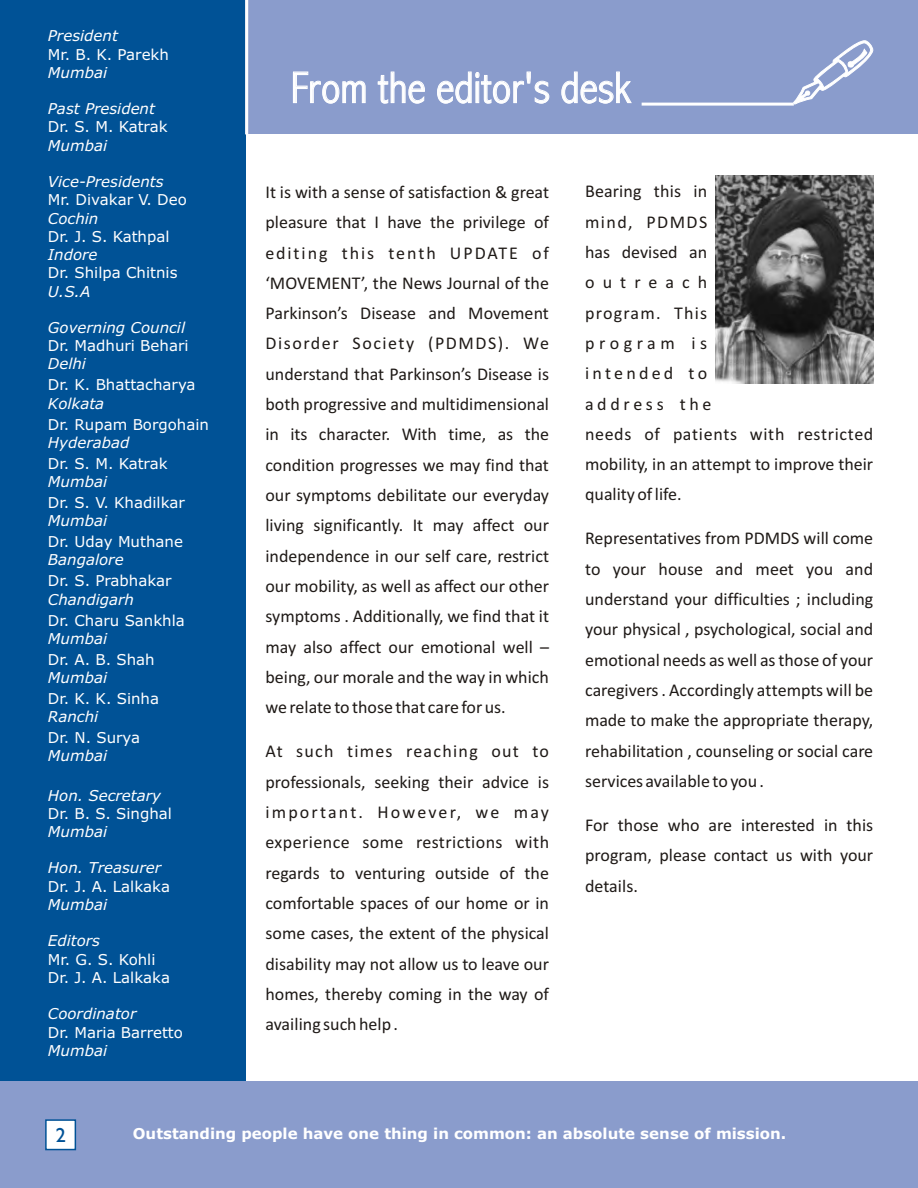
<style>
.page{position:relative;width:918px;height:1188px;background:#fff}
.page>*{position:absolute;margin:0;border:0;box-sizing:border-box;transform-origin:0 0}
.t1{font:300 45px "Abadi MT Condensed";color:#fff}
.t2{font:21px "Chantilly";color:#005296}
.t3{font:18px/30.3px "Calibri";color:#1f1a17;text-align:justify}
.t4{font:18px/30.3px "Calibri";letter-spacing:.03em;color:#1f1a17}
.t5{font:15px/18.3px "Verdana";color:#fff}
.t6{font:italic 15px "Verdana";color:#fff}
.t7{font:700 15px "Verdana";color:#fff}
</style>
<div class="page">
<div style="left:0;top:0;width:245px;height:1082px;background:#005296"></div>
<div style="left:0;top:1082px;width:918px;height:106px;background:#8a9ccc"></div>
<img style="left:716px;top:175px;width:157px;height:208px">
<div style="left:245px;top:0;width:673px;height:134px;background:#8a9ccc"></div>
<hr style="left:642px;top:103px;width:152px;height:3px;background:#fff">
<svg style="left:793px;top:40px;width:80px;height:65px"></svg>
<hr style="left:245px;top:0;width:3px;height:134px;background:#fff">
<div style="left:45px;top:1119px;width:31px;height:31px;background:#fff;border:2px solid #005296"></div>
<p class="t6" style="left:48px;top:30px;width:72px">President</p>
<p class="t5" style="left:48px;top:46px;width:123px">Mr. B. K. Parekh</p>
<p class="t6" style="left:48px;top:66px;width:61px">Mumbai</p>
<p class="t6" style="left:48px;top:103px;width:109px">Past President</p>
<p class="t5" style="left:48px;top:119px;width:121px">Dr. S. M. Katrak</p>
<p class="t6" style="left:48px;top:139px;width:61px">Mumbai</p>
<p class="t6" style="left:48px;top:176px;width:117px">Vice-Presidents</p>
<p class="t5" style="left:48px;top:192px;width:140px">Mr. Divakar V. Deo</p>
<p class="t6" style="left:48px;top:212px;width:52px">Cochin</p>
<p class="t5" style="left:48px;top:228px;width:123px">Dr. J. S. Kathpal</p>
<p class="t6" style="left:48px;top:249px;width:51px">Indore</p>
<p class="t5" style="left:48px;top:265px;width:131px">Dr. Shilpa Chitnis</p>
<p class="t6" style="left:48px;top:285px;width:44px">U.S.A</p>
<p class="t6" style="left:48px;top:321px;width:139px">Governing Council</p>
<p class="t5" style="left:48px;top:338px;width:142px">Dr. Madhuri Behari</p>
<p class="t6" style="left:48px;top:358px;width:40px">Delhi</p>
<p class="t5" style="left:48px;top:377px;width:149px">Dr. K. Bhattacharya</p>
<p class="t6" style="left:48px;top:397px;width:58px">Kolkata</p>
<p class="t5" style="left:48px;top:416px;width:163px">Dr. Rupam Borgohain</p>
<p class="t6" style="left:48px;top:436px;width:83px">Hyderabad</p>
<p class="t5" style="left:48px;top:455px;width:121px">Dr. S. M. Katrak</p>
<p class="t6" style="left:48px;top:476px;width:61px">Mumbai</p>
<p class="t5" style="left:48px;top:495px;width:139px">Dr. S. V. Khadilkar</p>
<p class="t6" style="left:48px;top:515px;width:61px">Mumbai</p>
<p class="t5" style="left:48px;top:534px;width:137px">Dr. Uday Muthane</p>
<p class="t6" style="left:48px;top:554px;width:77px">Bangalore</p>
<p class="t5" style="left:48px;top:573px;width:125px">Dr. S. Prabhakar</p>
<p class="t6" style="left:48px;top:593px;width:88px">Chandigarh</p>
<p class="t5" style="left:48px;top:612px;width:138px">Dr. Charu Sankhla</p>
<p class="t6" style="left:48px;top:632px;width:61px">Mumbai</p>
<p class="t5" style="left:48px;top:651px;width:108px">Dr. A. B. Shah</p>
<p class="t6" style="left:48px;top:672px;width:61px">Mumbai</p>
<p class="t5" style="left:48px;top:691px;width:113px">Dr. K. K. Sinha</p>
<p class="t6" style="left:48px;top:711px;width:52px">Ranchi</p>
<p class="t5" style="left:48px;top:730px;width:94px">Dr. N. Surya</p>
<p class="t6" style="left:48px;top:750px;width:61px">Mumbai</p>
<p class="t6" style="left:48px;top:789px;width:115px">Hon. Secretary</p>
<p class="t5" style="left:48px;top:805px;width:126px">Dr. B. S. Singhal</p>
<p class="t6" style="left:48px;top:826px;width:61px">Mumbai</p>
<p class="t6" style="left:48px;top:862px;width:115px">Hon. Treasurer</p>
<p class="t5" style="left:48px;top:878px;width:124px">Dr. J. A. Lalkaka</p>
<p class="t6" style="left:48px;top:898px;width:61px">Mumbai</p>
<p class="t6" style="left:48px;top:935px;width:54px">Editors</p>
<p class="t5" style="left:48px;top:951px;width:124px">Mr. G. S. Kohli<br>Dr. J. A. Lalkaka</p>
<p class="t6" style="left:48px;top:1008px;width:90px">Coordinator</p>
<p class="t5" style="left:48px;top:1024px;width:137px">Dr. Maria Barretto</p>
<p class="t6" style="left:48px;top:1044px;width:61px">Mumbai</p>
<h1 class="t1" style="left:291px;top:71px;width:342px">From the editor's desk</h1>
<p class="t3" style="left:265px;top:178px;width:285px">It is with a sense of satisfaction &amp; great pleasure that I have the privilege of editing this tenth UPDATE of ‘MOVEMENT’, the News Journal of the Parkinson’s Disease and Movement Disorder Society (PDMDS). We understand that Parkinson’s Disease is both progressive and multidimensional in its character. With time, as the condition progresses we may find that our symptoms debilitate our everyday living significantly. It may affect our independence in our self care, restrict our mobility, as well as affect our other symptoms . Additionally, we find that it may also affect our emotional well – being, our morale and the way in which we relate to those that care for us.</p>
<p class="t3" style="left:265px;top:738px;width:285px">At such times reaching out to professionals, seeking their advice is important. However, we may experience some restrictions with regards to venturing outside of the comfortable spaces of our home or in some cases, the extent of the physical disability may not allow us to leave our homes, thereby coming in the way of availing such help .</p>
<p class="t4" style="left:585px;top:178px;width:290px">Bearing this in<br>mind, PDMDS<br>has devised an<br>outreach<br>program. This<br>program is<br>intended to<br>address the<br>needs of patients with restricted mobility, in an attempt to improve their quality of life.</p>
<p class="t3" style="left:585px;top:525px;width:290px">Representatives from PDMDS will come to your house and meet you and understand your difficulties ; including your physical , psychological, social and emotional needs as well as those of your caregivers . Accordingly attempts will be made to make the appropriate therapy, rehabilitation , counseling or social care services available to you .</p>
<p class="t3" style="left:585px;top:811px;width:290px">For those who are interested in this program, please contact us with your details.</p>
<p class="t2" style="left:56px;top:1123px;width:12px">2</p>
<p class="t7" style="left:133px;top:1128px;width:655px">Outstanding people have one thing in common: an absolute sense of mission.</p>
</div>
